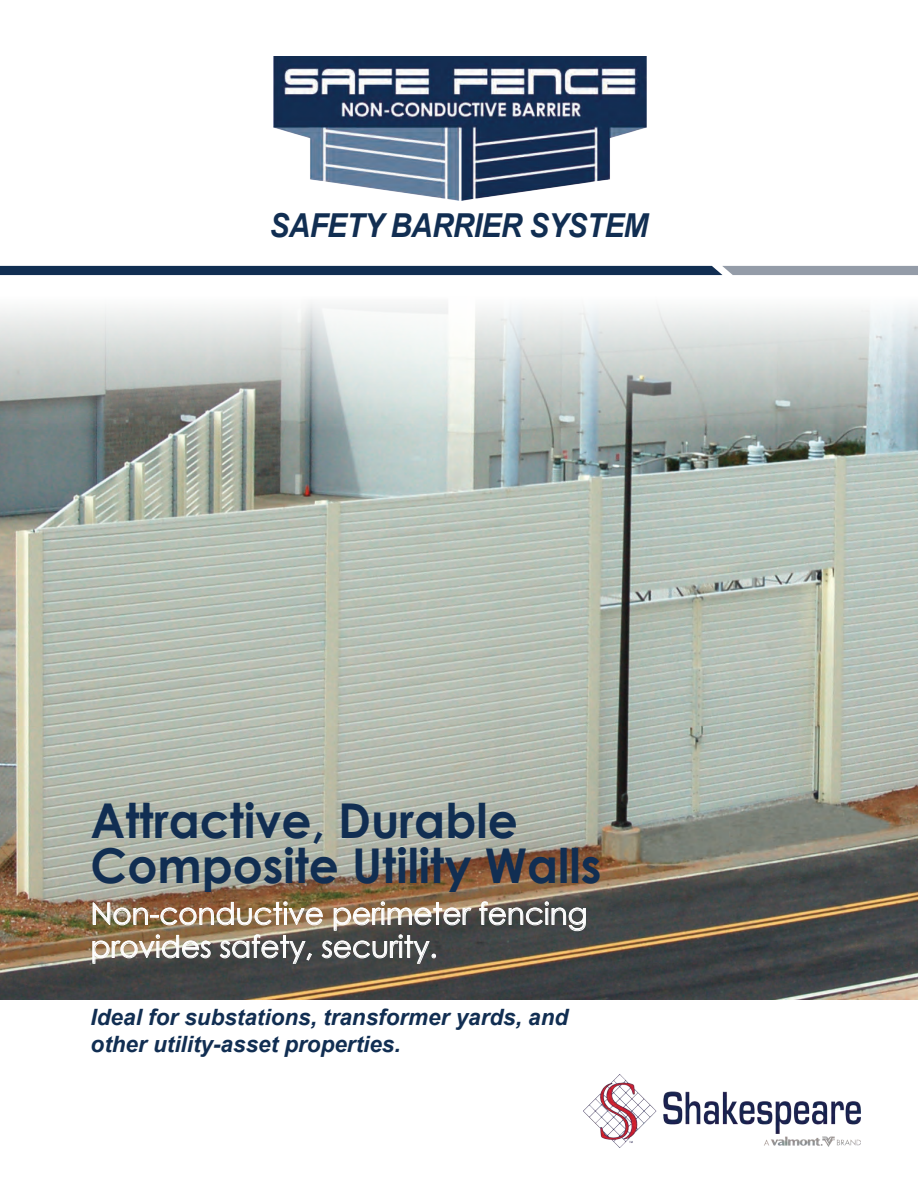
<style>
.page{position:relative;width:918px;height:1188px;background:#fff}
.page>*{position:absolute;margin:0;border:0;box-sizing:border-box;transform-origin:0 0}
.t1{font:700 48px/45px "Century Gothic";color:#112e52}
.t2{font:italic 700 33px "Arial";letter-spacing:-.02em;color:#112e52;scale:.9 1}
.t3{font:30px/33px "Century Gothic";color:#fff}
.t4{font:italic 700 22.5px/27px "Arial";color:#112e52}
</style>
<div class="page">
<img style="left:0;top:430px;width:918px;height:569px">
<svg style="left:0;top:275px;width:918px;height:155px"></svg>
<svg style="left:479px;top:901px;width:107px;height:31px;background:#6c6c6a"></svg>
<img style="left:92px;top:901px;width:380px;height:63px">
<img style="left:584px;top:1074px;width:277px;height:73px">
<img style="left:273px;top:57px;width:374px;height:144px">
<svg style="left:0;top:266px;width:918px;height:9px;background:#2e4765"></svg>
<h2 class="t2" style="left:270px;top:203px;width:422px">SAFETY BARRIER SYSTEM</h2>
<h1 class="t1" style="left:91px;top:797px;width:512px">Attractive, Durable<br>Composite Utility Walls</h1>
<h3 class="t3" style="left:91px;top:897px;width:498px">Non-conductive perimeter fencing provides safety, security.</h3>
<p class="t4" style="left:91px;top:1005px;width:479px">Ideal for substations, transformer yards, and other utility-asset properties.</p>
</div>
